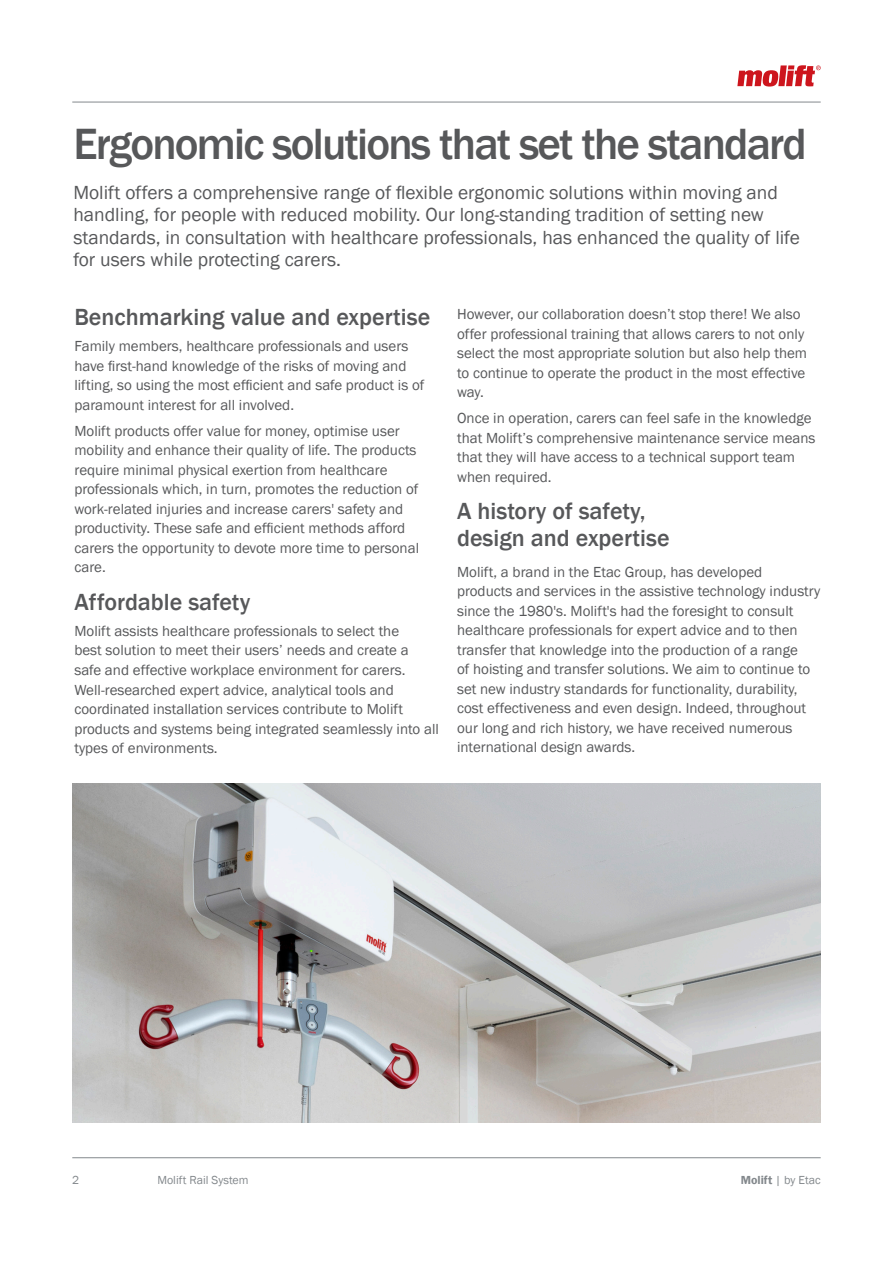
<style>
.page{position:relative;width:893px;height:1263px;background:#fff}
.page>*{position:absolute;margin:0;border:0;box-sizing:border-box;transform-origin:0 0}
._3__Header_-_Intro{font:500 45px "Franklin Gothic";letter-spacing:-.04em;color:#57585a}
._4__Body_-_basic_bod{font:500 24px "Franklin Gothic";color:#57585a}
._4__Header_-_Basic_b{font:500 24px/27px "Franklin Gothic";color:#57585a}
._3__Body_-_Intro{font:19.5px/22.5px "Franklin Gothic";color:#57585a}
._4__Body_-_basic_bod-2{font:15px/19.5px "Franklin Gothic";color:#57585a}
.t1{font:12px "Franklin Gothic";color:#83888c}
.s1{font-weight:600}
</style>
<div class="page">
<img style="left:72px;top:784px;width:749px;height:338px">
<hr style="left:72px;top:1157px;width:749px;height:1px;background:#83888c">
<hr style="left:72px;top:102px;width:749px;height:1px;background:#83888c">
<svg style="left:737px;top:65px;width:84px;height:22px"></svg>
<p class="_3__Header_-_Intro" style="left:73px;top:116px;width:735px">Ergonomic solutions that set the standard</p>
<p class="_3__Body_-_Intro" style="left:73px;top:181px;width:728px">Molift offers a comprehensive range of flexible ergonomic solutions within moving and handling, for people with reduced mobility. Our long-standing tradition of setting new standards, in consultation with healthcare professionals, has enhanced the quality of life for users while protecting carers.</p>
<p class="_4__Body_-_basic_bod" style="left:74px;top:303px;width:357px">Benchmarking value and expertise</p>
<p class="_4__Body_-_basic_bod-2" style="left:74px;top:337px;width:351px">Family members, healthcare professionals and users have first-hand knowledge of the risks of moving and lifting, so using the most efficient and safe product is of paramount interest for all involved.</p>
<p class="_4__Body_-_basic_bod-2" style="left:74px;top:421px;width:346px">Molift products offer value for money, optimise user mobility and enhance their quality of life. The products require minimal physical exertion from healthcare professionals which, in turn, promotes the reduction of work-related injuries and increase carers' safety and productivity. These safe and efficient methods afford carers the opportunity to devote more time to personal care.</p>
<p class="_4__Body_-_basic_bod" style="left:74px;top:587px;width:177px">Affordable safety</p>
<p class="_4__Body_-_basic_bod-2" style="left:74px;top:621px;width:366px">Molift assists healthcare professionals to select the<br>best solution to meet their users’ needs and create a safe and effective workplace environment for carers.<br>Well-researched expert advice, analytical tools and coordinated installation services contribute to Molift products and systems being integrated seamlessly into all types of environments.</p>
<p class="_4__Body_-_basic_bod-2" style="left:457px;top:305px;width:352px">However, our collaboration doesn’t stop there! We also offer professional training that allows carers to not only select the most appropriate solution but also help them to continue to operate the product in the most effective way.</p>
<p class="_4__Body_-_basic_bod-2" style="left:457px;top:409px;width:360px">Once in operation, carers can feel safe in the knowledge that Molift’s comprehensive maintenance service means that they will have access to a technical support team when required.</p>
<p class="_4__Header_-_Basic_b" style="left:457px;top:498px;width:214px">A history of safety, design and expertise</p>
<p class="_4__Body_-_basic_bod-2" style="left:457px;top:562px;width:365px">Molift, a brand in the Etac Group, has developed products and services in the assistive technology industry since the 1980's. Molift's had the foresight to consult healthcare professionals for expert advice and to then transfer that knowledge into the production of a range<br>of hoisting and transfer solutions. We aim to continue to set new industry standards for functionality, durability, cost effectiveness and even design. Indeed, throughout our long and rich history, we have received numerous international design awards.</p>
<p class="t1" style="left:741px;top:1173px;width:81px"><span class="s1">Molift</span> | by Etac</p>
<p class="t1" style="left:72px;top:1173px;width:9px">2</p>
<p class="t1" style="left:157px;top:1173px;width:93px">Molift Rail System</p>
<p class="t1" style="left:680px;top:1173px;width:142px"><span class="s1">Etac</span> | Creating Possibilities</p>
</div>
